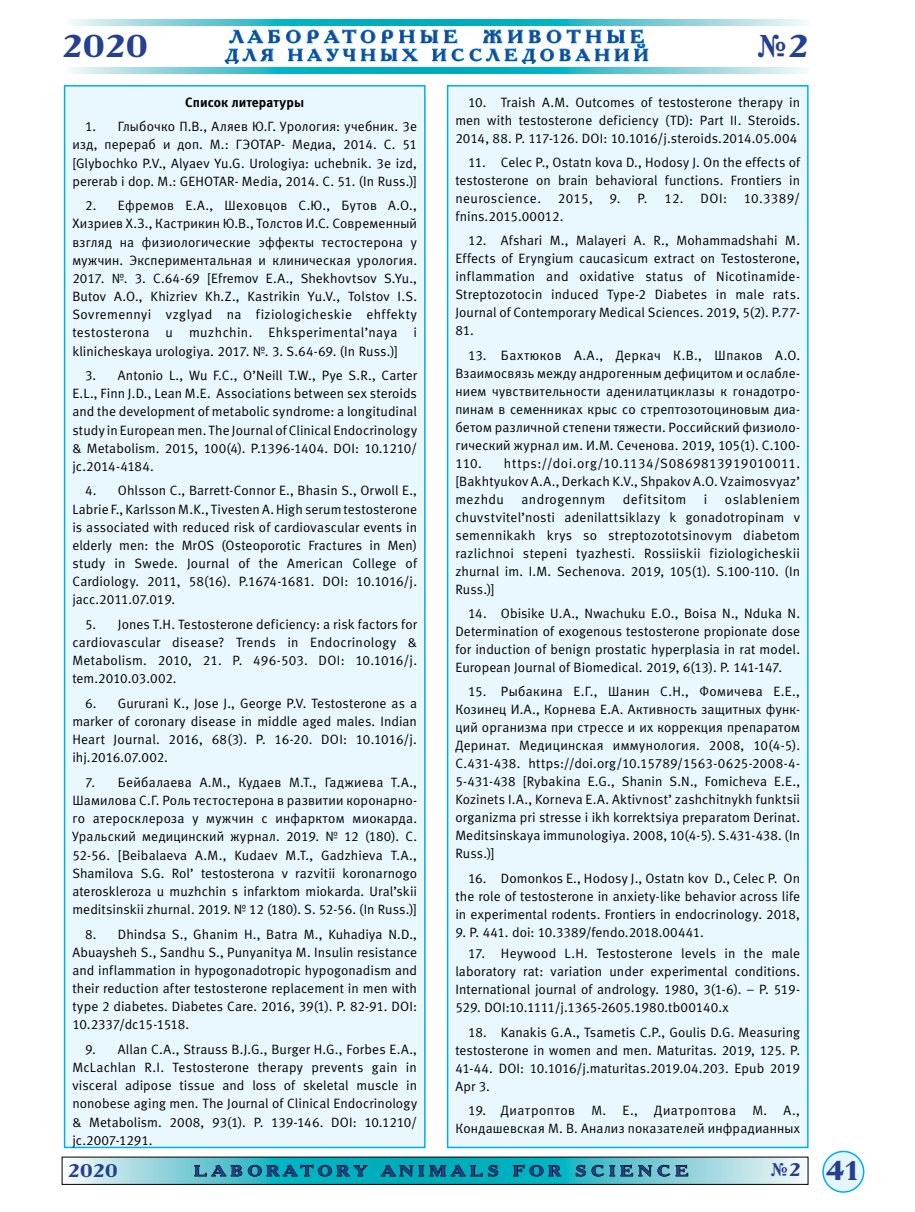
<style>
.page{position:relative;width:915px;height:1212px;background:#fff}
.page>*{position:absolute;margin:0;border:0;box-sizing:border-box;transform-origin:0 0}
.t1{font:700 31.5px "Academy C";color:#25408f;scale:1.25 1}
.t2{font:700 31.5px "Academy C";color:#25408f;scale:.9 1}
.t3{font:700 27px "Academy C";color:#25408f;scale:1.25 1}
.t4{font:700 18.3px "Academy C";color:#25408f;scale:1.25 1}
.t5{font:700 18.3px "Academy C";color:#25408f;scale:.9 1}
.t6{font:700 18px "Academy C";letter-spacing:.25em;color:#25408f;scale:1.1 1}
.t7{font:700 16.8px "Academy C";letter-spacing:.25em;color:#25408f;scale:1.1 1}
.t8{font:700 15px "Academy C";letter-spacing:.25em;color:#25408f;scale:1.25 1}
.t9{font:13.5px/18.1px "Meta C";letter-spacing:.005em;color:#000;text-align:justify}
.t10{font:13.5px/18px "Meta C";letter-spacing:.03em;color:#000;text-align:right}
.t11{font:13.5px "Meta C";letter-spacing:.035em;color:#000}
.t12{font:700 13.5px "Meta C";letter-spacing:.005em;color:#000}
</style>
<div class="page">
<svg style="left:72px;top:19px;width:736px;height:6px;background:#53c5cf"></svg>
<svg style="left:72px;top:67px;width:735px;height:6px;background:#53c5cf"></svg>
<svg style="left:224px;top:29px;width:56px;height:35px"></svg>
<svg style="left:286px;top:29px;width:362px;height:35px"></svg>
<div style="left:822px;top:1151px;width:41px;height:41px;background:#e4f5fd;border-radius:50%"></div>
<div style="left:822px;top:1151px;width:42px;height:42px;border:2px solid #00aeef;border-radius:50%"></div>
<svg style="left:71px;top:1159px;width:735px;height:24px;background:#71ced6"></svg>
<div style="left:62px;top:1157px;width:746px;height:28px;border:1px solid #000"></div>
<svg style="left:194px;top:1164px;width:173px;height:13px;background:#18858f"></svg>
<svg style="left:380px;top:1156px;width:118px;height:21px;background:#078893"></svg>
<svg style="left:512px;top:1164px;width:49px;height:13px"></svg>
<svg style="left:575px;top:1156px;width:113px;height:21px;background:#4f9aa2"></svg>
<div style="left:64px;top:85px;width:361px;height:1063px;background:#e9f7fe;border:2px solid #00aeef"></div>
<div style="left:446px;top:85px;width:362px;height:1063px;background:#e9f7fe;border:2px solid #00aeef"></div>
<h3 class="t6" style="left:229px;top:25px;width:209px">ЛАБОРАТОРНЫЕ</h3>
<h3 class="t6" style="left:482px;top:25px;width:148px">ЖИВОТНЫЕ</h3>
<p class="t7" style="left:225px;top:44px;width:386px">ДЛЯ НАУЧНЫХ ИССЛЕДОВАНИЙ</p>
<h1 class="t1" style="left:63px;top:25px;width:70px">2020</h1>
<h1 class="t2" style="left:755px;top:25px;width:60px">№2</h1>
<p class="t12" style="left:185px;top:94px;width:120px">Список литературы</p>
<p class="t9" style="left:72px;top:117px;width:346px;text-indent:13px">1. Глыбочко П.В., Аляев Ю.Г. Урология: учебник. 3е изд, перераб и доп. М.: ГЭОТАР- Медиа, 2014. C. 51 [Glybochko P.V., Alyaev Yu.G. Urologiya: uchebnik. 3e izd, pererab i dop. M.: GEHOTAR- Media, 2014. C. 51. (In Russ.)]</p>
<p class="t9" style="left:72px;top:196px;width:346px;text-indent:13px">2. Ефремов Е.А., Шеховцов С.Ю., Бутов А.О., Хизриев Х.З., Кастрикин Ю.В., Толстов И.С. Современный взгляд на физиологические эффекты тестостерона у мужчин. Экспериментальная и клиническая урология.<br>2017. №. 3. С.64-69 [Efremov E.A., Shekhovtsov S.Yu., Butov A.O., Khizriev Kh.Z., Kastrikin Yu.V., Tolstov I.S.<br>Sovremennyi vzglyad na fiziologicheskie ehffekty testosterona u muzhchin. Ehksperimental’naya i klinicheskaya urologiya. 2017. №. 3. S.64-69. (In Russ.)]</p>
<p class="t9" style="left:72px;top:366px;width:346px;text-indent:13px">3. Antonio L., Wu F.C., O’Neill T.W., Pye S.R., Carter E.L., Finn J.D., Lean M.E. Associations between sex steroids and the development of metabolic syndrome: a longitudinal study in European men. The Journal of Clinical Endocrinology &amp; Metabolism. 2015, 100(4). P.1396-1404. DOI: 10.1210/ jc.2014-4184.</p>
<p class="t9" style="left:72px;top:482px;width:346px;text-indent:13px">4. Ohlsson C., Barrett-Connor E., Bhasin S., Orwoll E., Labrie F., Karlsson M.K., Tivesten A. High serum testosterone is associated with reduced risk of cardiovascular events in elderly men: the MrOS (Osteoporotic Fractures in Men) study in Swede. Journal of the American College of Cardiology. 2011, 58(16). P.1674-1681. DOI: 10.1016/j. jacc.2011.07.019.</p>
<p class="t9" style="left:72px;top:615px;width:346px;text-indent:13px">5. Jones T.H. Testosterone deficiency: a risk factors for cardiovascular disease? Trends in Endocrinology &amp; Metabolism. 2010, 21. P. 496-503. DOI: 10.1016/j. tem.2010.03.002.</p>
<p class="t9" style="left:72px;top:694px;width:346px;text-indent:13px">6. Gururani K., Jose J., George P.V. Testosterone as a marker of coronary disease in middle aged males. Indian Heart Journal. 2016, 68(3). P. 16-20. DOI: 10.1016/j. ihj.2016.07.002.</p>
<p class="t9" style="left:72px;top:773px;width:346px;text-indent:13px">7. Бейбалаева А.М., Кудаев М.Т., Гаджиева Т.А., Шамилова С.Г. Роль тестостерона в развитии коронарно&shy;го атеросклероза у мужчин с инфарктом миокарда.<br>Уральский медицинский журнал. 2019. № 12 (180). С.<br>52-56. [Beibalaeva A.M., Kudaev M.T., Gadzhieva T.A., Shamilova S.G. Rol’ testosterona v razvitii koronarnogo ateroskleroza u muzhchin s infarktom miokarda. Ural’skii meditsinskii zhurnal. 2019. № 12 (180). S. 52-56. (In Russ.)]</p>
<p class="t9" style="left:72px;top:925px;width:346px;text-indent:13px">8. Dhindsa S., Ghanim H., Batra M., Kuhadiya N.D., Abuaysheh S., Sandhu S., Punyanitya M. Insulin resistance and inflammation in hypogonadotropic hypogonadism and their reduction after testosterone replacement in men with type 2 diabetes. Diabetes Care. 2016, 39(1). P. 82-91. DOI:<br>10.2337/dc15-1518.</p>
<p class="t9" style="left:72px;top:1040px;width:346px;text-indent:13px">9. Allan C.A., Strauss B.J.G., Burger H.G., Forbes E.A., McLachlan R.I. Testosterone therapy prevents gain in visceral adipose tissue and loss of skeletal muscle in nonobese aging men. The Journal of Clinical Endocrinology &amp; Metabolism. 2008, 93(1). P. 139-146. DOI: 10.1210/ jc.2007-1291.</p>
<p class="t9" style="left:455px;top:93px;width:346px;text-indent:13px">10. Traish A.M. Outcomes of testosterone therapy in men with testosterone deficiency (TD): Part II. Steroids.<br>2014, 88. P. 117-126. DOI: 10.1016/j.steroids.2014.05.004</p>
<p class="t9" style="left:455px;top:153px;width:346px;text-indent:13px">11. Celec P., Ostatn kova D., Hodosy J. On the effects of testosterone on brain behavioral functions. Frontiers in neuroscience. 2015, 9. P. 12. DOI: 10.3389/ fnins.2015.00012.</p>
<p class="t9" style="left:455px;top:232px;width:346px;text-indent:13px">12. Afshari M., Malayeri A. R., Mohammadshahi M.<br>Effects of Eryngium caucasicum extract on Testosterone, inflammation and oxidative status of Nicotinamide-Streptozotocin induced Type-2 Diabetes in male rats.<br>Journal of Contemporary Medical Sciences. 2019, 5(2). P.77- 81.</p>
<p class="t9" style="left:455px;top:346px;width:346px;text-indent:13px">13. Бахтюков А.А., Деркач К.В., Шпаков А.О.<br>Взаимосвязь между андрогенным дефицитом и ослабле&shy;нием чувствительности аденилатциклазы к гонадотро&shy;пинам в семенниках крыс со стрептозотоциновым диа&shy;бетом различной степени тяжести. Российский физиоло&shy;гический журнал им. И.М. Сеченова. 2019, 105(1). С.100- 110.</p>
<p class="t9" style="left:455px;top:454px;width:346px;text-indent:49px">https://doi.org/10.1134/S0869813919010011. [Bakhtyukov A.A., Derkach K.V., Shpakov A.O. Vzaimosvyaz’ mezhdu</p>
<p class="t9" style="left:455px;top:490px;width:346px;text-indent:269px">oslableniem chuvstvitel’nosti adenilattsiklazy k gonadotropinam v semennikakh krys so streptozototsinovym diabetom razlichnoi stepeni tyazhesti. Rossiiskii fiziologicheskii zhurnal im. I.M. Sechenova. 2019, 105(1). S.100-110. (In Russ.)]</p>
<p class="t9" style="left:455px;top:604px;width:346px;text-indent:13px">14. Obisike U.A., Nwachuku E.O., Boisa N., Nduka N.<br>Determination of exogenous testosterone propionate dose for induction of benign prostatic hyperplasia in rat model.<br>European Journal of Biomedical. 2019, 6(13). P. 141-147.</p>
<p class="t9" style="left:455px;top:683px;width:346px;text-indent:13px">15. Рыбакина Е.Г., Шанин С.Н., Фомичева Е.Е., Козинец И.А., Корнева Е.А. Активность защитных функ&shy;ций организма при стрессе и их коррекция препаратом Деринат. Медицинская иммунология. 2008, 10(4-5).<br>С.431-438. https://doi.org/10.15789/1563-0625-2008-4- 5-431-438 [Rybakina E.G., Shanin S.N., Fomicheva E.E., Kozinets I.A., Korneva E.A. Aktivnost’ zashchitnykh funktsii organizma pri stresse i ikh korrektsiya preparatom Derinat.<br>Meditsinskaya immunologiya. 2008, 10(4-5). S.431-438. (In Russ.)]</p>
<p class="t9" style="left:455px;top:869px;width:346px;text-indent:13px">16. Domonkos E., Hodosy J., Ostatn kov D., Celec P. On the role of testosterone in anxiety-like behavior across life in experimental rodents. Frontiers in endocrinology. 2018,</p>
<p class="t9" style="left:455px;top:923px;width:250px">9. P. 441. doi: 10.3389/fendo.2018.00441.</p>
<p class="t9" style="left:455px;top:944px;width:346px;text-indent:13px">17. Heywood L.H. Testosterone levels in the male laboratory rat: variation under experimental conditions.<br>International journal of andrology. 1980, 3(1-6). – P. 519- 529. DOI:10.1111/j.1365-2605.1980.tb00140.x</p>
<p class="t9" style="left:455px;top:1023px;width:346px;text-indent:13px">18. Kanakis G.A., Tsametis C.P., Goulis D.G. Measuring testosterone in women and men. Maturitas. 2019, 125. P.<br>41-44. DOI: 10.1016/j.maturitas.2019.04.203. Epub 2019<br>Apr 3.</p>
<p class="t10" style="left:455px;top:1101px;width:346px">19. Диатроптов М. Е., Диатроптова М. А.,<br>Кондашевская М. В. Анализ показателей инфрадианных</p>
<p class="t11" style="left:521px;top:491px;width:85px">androgennym</p>
<p class="t11" style="left:622px;top:491px;width:65px">defitsitom</p>
<p class="t9" style="left:703px;top:490px;width:5px">i</p>
<p class="t8" style="left:194px;top:1161px;width:397px">LABORATORY ANIMALS FOR SCIENCE</p>
<h2 class="t3" style="left:825px;top:1153px;width:28px">41</h2>
<h3 class="t4" style="left:68px;top:1158px;width:41px">2020</h3>
<h3 class="t5" style="left:769px;top:1158px;width:35px">№2</h3>
</div>
